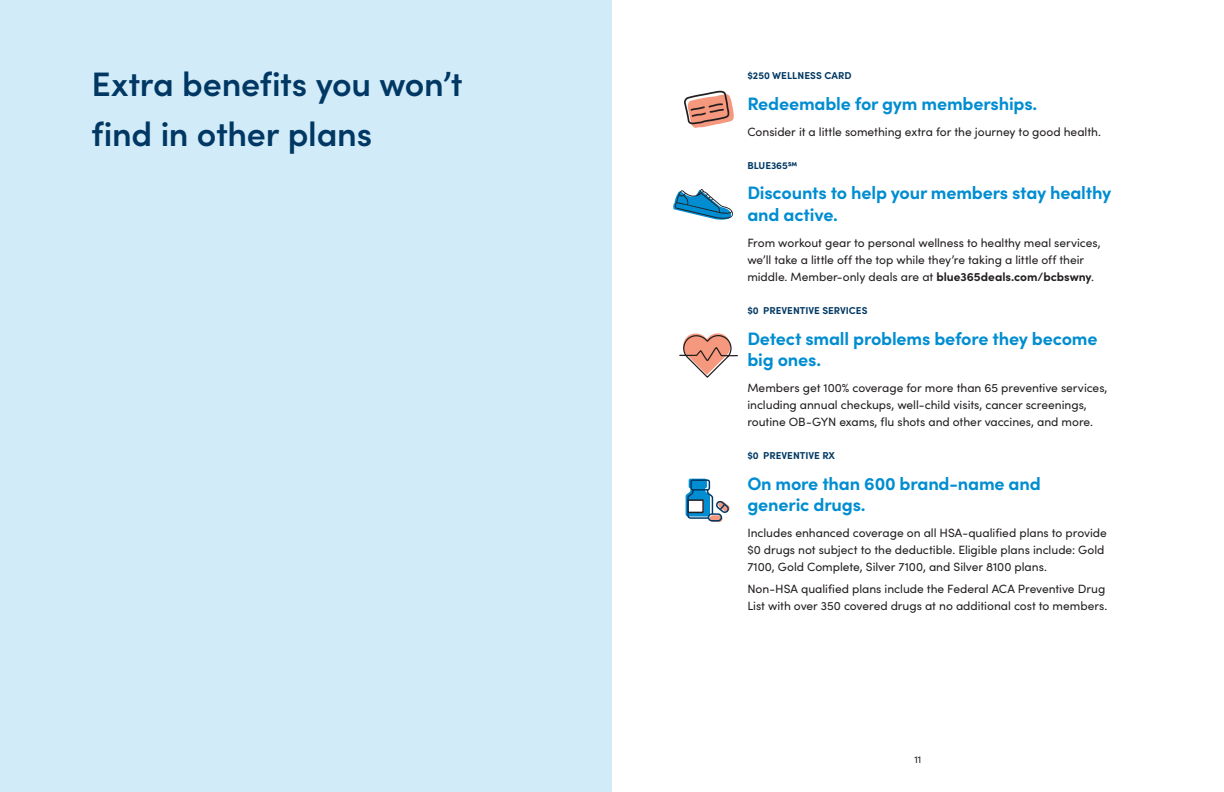
<style>
.page{position:relative;width:1224px;height:792px;background:#fff}
.page>*{position:absolute;margin:0;border:0;box-sizing:border-box;transform-origin:0 0}
.t1{font:600 34px/50px "Sofia Pro";letter-spacing:-.01em;color:#003863}
.Sofia_H2_title_All_C{font:700 18px/21.6px "Sofia Pro";letter-spacing:-.01em;color:#008dd1}
.t2{font:12px/17px "Sofia Pro";letter-spacing:-.005em;color:#231f20}
.Sofia_H2_title_All_C-2{font:700 10px "Sofia Pro";color:#003863}
.t3{font:10px "Sofia Pro";color:#231f20}
.s1{font-weight:700}
</style>
<div class="page">
<svg style="left:679px;top:333px;width:59px;height:45px"></svg>
<svg style="left:673px;top:189px;width:60px;height:31px"></svg>
<div style="left:710px;top:515px;width:13px;height:7px;background:#f5a28a;border-radius:3px"></div>
<svg style="left:686px;top:479px;width:44px;height:41px"></svg>
<div style="left:708px;top:513px;width:14px;height:9px;border:1px solid #003863;border-radius:3px"></div>
<svg style="left:684px;top:91px;width:50px;height:37px"></svg>
<div style="left:0;top:0;width:612px;height:792px;background:#d1ebf9"></div>
<p class="t1" style="left:91px;top:57px;width:373px">Extra benefits you won’t find in other plans</p>
<p class="Sofia_H2_title_All_C-2" style="left:747px;top:68px;width:106px">$250 WELLNESS CARD</p>
<p class="Sofia_H2_title_All_C" style="left:747px;top:91px;width:292px">Redeemable for gym memberships.</p>
<p class="t2" style="left:747px;top:122px;width:355px">Consider it a little something extra for the journey to good health.</p>
<p class="Sofia_H2_title_All_C-2" style="left:747px;top:158px;width:51px">BLUE365℠</p>
<p class="Sofia_H2_title_All_C" style="left:747px;top:181px;width:366px">Discounts to help your members stay healthy and active.</p>
<p class="t2" style="left:747px;top:234px;width:355px">From workout gear to personal wellness to healthy meal services, we’ll take a little off the top while they’re taking a little off their middle. Member-only deals are at <span class="s1">blue365deals.com/bcbswny</span>.</p>
<p class="Sofia_H2_title_All_C-2" style="left:747px;top:303px;width:122px">$0 PREVENTIVE SERVICES</p>
<p class="Sofia_H2_title_All_C" style="left:747px;top:326px;width:352px">Detect small problems before they become big ones.</p>
<p class="t2" style="left:747px;top:379px;width:362px">Members get 100% coverage for more than 65 preventive services, including annual checkups, well-child visits, cancer screenings, routine OB-GYN exams, flu shots and other vaccines, and more.</p>
<p class="Sofia_H2_title_All_C-2" style="left:747px;top:448px;width:89px">$0 PREVENTIVE RX</p>
<p class="Sofia_H2_title_All_C" style="left:747px;top:471px;width:295px">On more than 600 brand-name and generic drugs.</p>
<p class="t2" style="left:747px;top:524px;width:361px">Includes enhanced coverage on all HSA-qualified plans to provide $0 drugs not subject to the deductible. Eligible plans include: Gold<br>7100, Gold Complete, Silver 7100, and Silver 8100 plans.</p>
<p class="t2" style="left:747px;top:580px;width:361px">Non-HSA qualified plans include the Federal ACA Preventive Drug<br>List with over 350 covered drugs at no additional cost to members.</p>
<p class="t3" style="left:915px;top:752px;width:8px">11</p>
</div>
